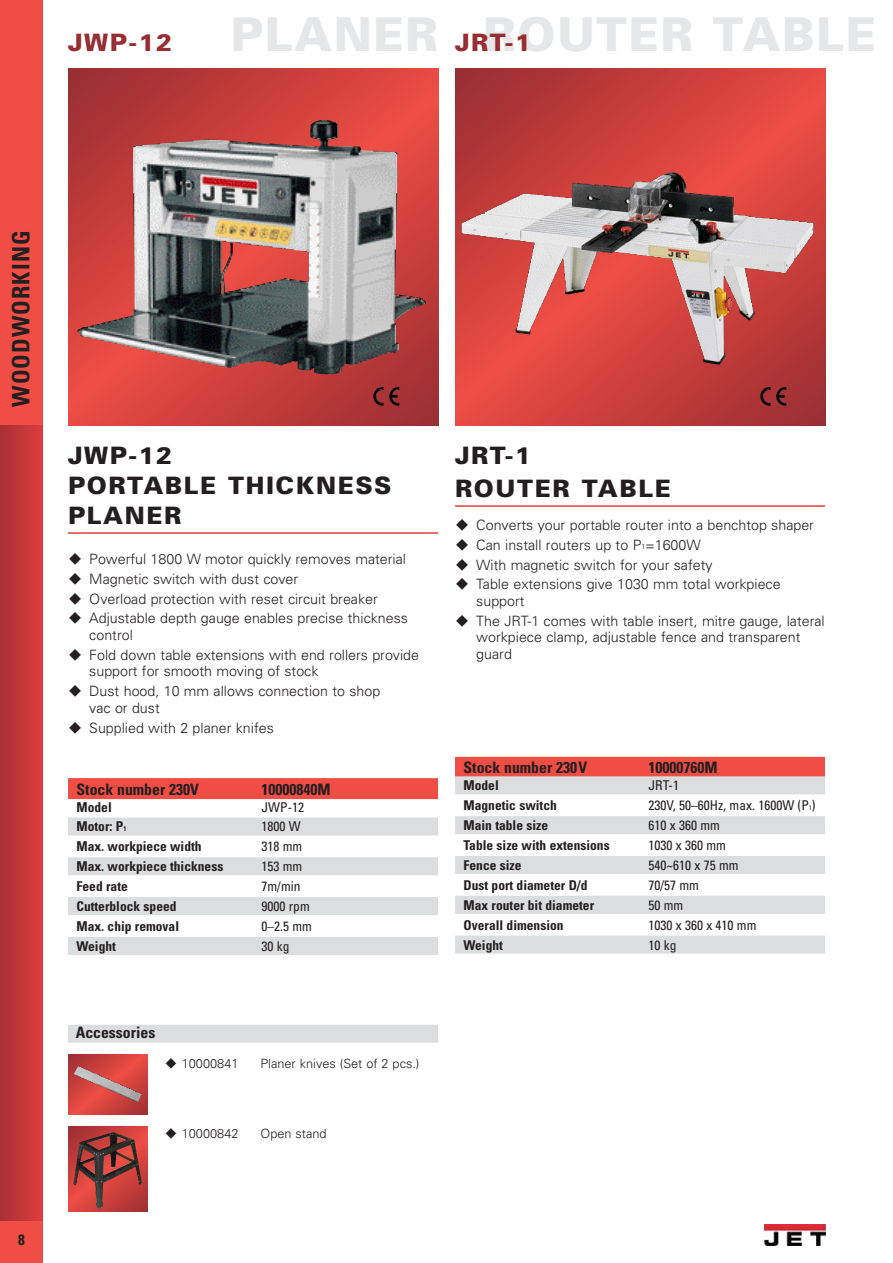
<style>
.page{position:relative;width:893px;height:1263px;background:#fff}
.page>*{position:absolute;margin:0;border:0;box-sizing:border-box;transform-origin:0 0}
.t1{font:900 46.5px "Univers";letter-spacing:.035em;color:#e6e7e8}
.t2{font:900 24px/30px "Univers";letter-spacing:.065em;color:#231f20}
.t3{font:700 condensed 24px "Univers";letter-spacing:.045em;color:#231f20}
.t4{font:900 24px "Univers";letter-spacing:.065em;color:#962e34}
.t5{font:700 condensed 15.75px "Univers";color:#231f20}
.t6{font:700 condensed 15px "Univers";color:#231f20}
.t7{font:300 14.25px/20px "Univers";color:#231f20}
.t8{font:700 condensed 13.5px "Univers";color:#231f20}
.t9{font:condensed 13.5px "Univers";color:#231f20}
.t10{font:300 12.75px "Univers";color:#231f20}
.s1{font-size:6.75px}
.s2{font-size:7.2px}
</style>
<div class="page">
<hr style="left:68px;top:532px;width:370px;height:2px;background:#e23e41">
<div style="left:68px;top:778px;width:370px;height:21px;background:#f04e45"></div>
<div style="left:68px;top:818px;width:370px;height:18px;background:#dcddde"></div>
<div style="left:68px;top:857px;width:370px;height:18px;background:#dcddde"></div>
<div style="left:68px;top:897px;width:370px;height:18px;background:#dcddde"></div>
<div style="left:68px;top:937px;width:370px;height:18px;background:#dcddde"></div>
<div style="left:68px;top:1025px;width:370px;height:18px;background:#dcddde"></div>
<svg style="left:68px;top:1054px;width:80px;height:60px;background:#c93f3c"></svg>
<img style="left:74px;top:1066px;width:68px;height:36px">
<svg style="left:68px;top:1127px;width:80px;height:85px"></svg>
<img style="left:73px;top:1132px;width:69px;height:77px">
<div style="left:0;top:0;width:43px;height:1263px;background:#f04e45"></div>
<div style="left:0;top:425px;width:43px;height:795px;background:linear-gradient(to right,#a83035,#de3c3f)"></div>
<img style="left:764px;top:1225px;width:61px;height:20px">
<hr style="left:455px;top:505px;width:370px;height:2px;background:#e23e41">
<div style="left:455px;top:757px;width:370px;height:21px;background:#f04e45"></div>
<div style="left:455px;top:776px;width:370px;height:18px;background:#dcddde"></div>
<div style="left:455px;top:816px;width:370px;height:18px;background:#dcddde"></div>
<div style="left:455px;top:856px;width:370px;height:18px;background:#dcddde"></div>
<div style="left:455px;top:896px;width:370px;height:18px;background:#dcddde"></div>
<div style="left:455px;top:936px;width:370px;height:18px;background:#dcddde"></div>
<svg style="left:68px;top:68px;width:370px;height:357px;background:#ac5f5d"></svg>
<img style="left:223px;top:243px;width:86px;height:50px">
<img style="left:373px;top:387px;width:26px;height:19px">
<svg style="left:455px;top:68px;width:370px;height:357px;background:#c8514d"></svg>
<img style="left:685px;top:193px;width:129px;height:80px">
<img style="left:760px;top:387px;width:26px;height:19px">
<h1 class="t1" style="left:230px;top:17px;width:647px">PLANER ROUTER TABLE</h1>
<h2 class="t4" style="left:68px;top:34px;width:105px">JWP-12</h2>
<h2 class="t4" style="left:455px;top:34px;width:77px">JRT-1</h2>
<h2 class="t3" style="left:12px;top:407px;width:177px;rotate:-90deg">WOODWORKING</h2>
<p class="t6" style="left:18px;top:1235px;width:8px">8</p>
<h2 class="t2" style="left:68px;top:442px;width:325px">JWP-12<br>PORTABLE THICKNESS<br>PLANER</h2>
<p class="t7" style="left:89px;top:550px;width:320px">Powerful 1800 W motor quickly removes material Magnetic switch with dust cover<br>Overload protection with reset circuit breaker Adjustable depth gauge enables precise thickness</p>
<p class="t7" style="left:89px;top:626px;width:331px">control<br>Fold down table extensions with end rollers provide</p>
<p class="t7" style="left:89px;top:663px;width:292px">support for smooth moving of stock<br>Dust hood, 10 mm allows connection to shop</p>
<p class="t7" style="left:89px;top:699px;width:186px">vac or dust<br>Supplied with 2 planer knifes</p>
<p class="t5" style="left:77px;top:783px;width:124px">Stock number 230V</p>
<p class="t5" style="left:261px;top:783px;width:71px">10000840M</p>
<p class="t8" style="left:77px;top:802px;width:37px">Model</p>
<p class="t9" style="left:261px;top:802px;width:44px">JWP-12</p>
<p class="t8" style="left:77px;top:822px;width:51px">Motor: P<span class="s1">1</span></p>
<p class="t9" style="left:261px;top:822px;width:41px">1800 W</p>
<p class="t8" style="left:77px;top:842px;width:127px">Max. workpiece width</p>
<p class="t9" style="left:261px;top:842px;width:42px">318 mm</p>
<p class="t8" style="left:77px;top:862px;width:148px">Max. workpiece thickness</p>
<p class="t9" style="left:261px;top:862px;width:42px">153 mm</p>
<p class="t8" style="left:77px;top:881px;width:53px">Feed rate</p>
<p class="t9" style="left:261px;top:881px;width:40px">7m/min</p>
<p class="t8" style="left:77px;top:901px;width:102px">Cutterblock speed</p>
<p class="t9" style="left:261px;top:901px;width:50px">9000 rpm</p>
<p class="t8" style="left:77px;top:921px;width:104px">Max. chip removal</p>
<p class="t9" style="left:261px;top:921px;width:52px">0–2.5 mm</p>
<p class="t8" style="left:77px;top:941px;width:41px">Weight</p>
<p class="t9" style="left:261px;top:941px;width:30px">30 kg</p>
<p class="t5" style="left:76px;top:1027px;width:81px">Accessories</p>
<p class="t10" style="left:182px;top:1058px;width:58px">10000841</p>
<p class="t10" style="left:260px;top:1058px;width:161px">Planer knives (Set of 2 pcs.)</p>
<p class="t10" style="left:182px;top:1129px;width:58px">10000842</p>
<p class="t10" style="left:260px;top:1129px;width:68px">Open stand</p>
<h2 class="t2" style="left:455px;top:441px;width:217px;line-height:33px">JRT-1<br>ROUTER TABLE</h2>
<p class="t7" style="left:476px;top:516px;width:339px">Converts your portable router into a benchtop shaper Can install routers up to P<span class="s2">1</span>=1600W<br>With magnetic switch for your safety<br>Table extensions give 1030 mm total workpiece</p>
<p class="t7" style="left:476px;top:592px;width:350px">support<br>The JRT-1 comes with table insert, mitre gauge, lateral</p>
<p class="t7" style="left:476px;top:630px;width:326px;line-height:16.5px">workpiece clamp, adjustable fence and transparent guard</p>
<p class="t5" style="left:463px;top:762px;width:125px">Stock number 230V</p>
<p class="t5" style="left:648px;top:762px;width:71px">10000760M</p>
<p class="t8" style="left:463px;top:781px;width:37px">Model</p>
<p class="t9" style="left:648px;top:781px;width:32px">JRT-1</p>
<p class="t8" style="left:463px;top:800px;width:95px">Magnetic switch</p>
<p class="t9" style="left:648px;top:800px;width:169px">230V, 50–60Hz, max. 1600W (P<span class="s1">1</span>)</p>
<p class="t8" style="left:463px;top:820px;width:86px">Main table size</p>
<p class="t9" style="left:648px;top:820px;width:73px">610 x 360 mm</p>
<p class="t8" style="left:463px;top:840px;width:148px">Table size with extensions</p>
<p class="t9" style="left:648px;top:840px;width:79px">1030 x 360 mm</p>
<p class="t8" style="left:463px;top:860px;width:60px">Fence size</p>
<p class="t9" style="left:648px;top:860px;width:92px">540~610 x 75 mm</p>
<p class="t8" style="left:463px;top:880px;width:125px">Dust port diameter D/d</p>
<p class="t9" style="left:648px;top:880px;width:52px">70/57 mm</p>
<p class="t8" style="left:463px;top:900px;width:132px">Max router bit diameter</p>
<p class="t9" style="left:648px;top:900px;width:36px">50 mm</p>
<p class="t8" style="left:463px;top:920px;width:102px">Overall dimension</p>
<p class="t9" style="left:648px;top:920px;width:109px">1030 x 360 x 410 mm</p>
<p class="t8" style="left:463px;top:940px;width:41px">Weight</p>
<p class="t9" style="left:648px;top:940px;width:30px">10 kg</p>
</div>
